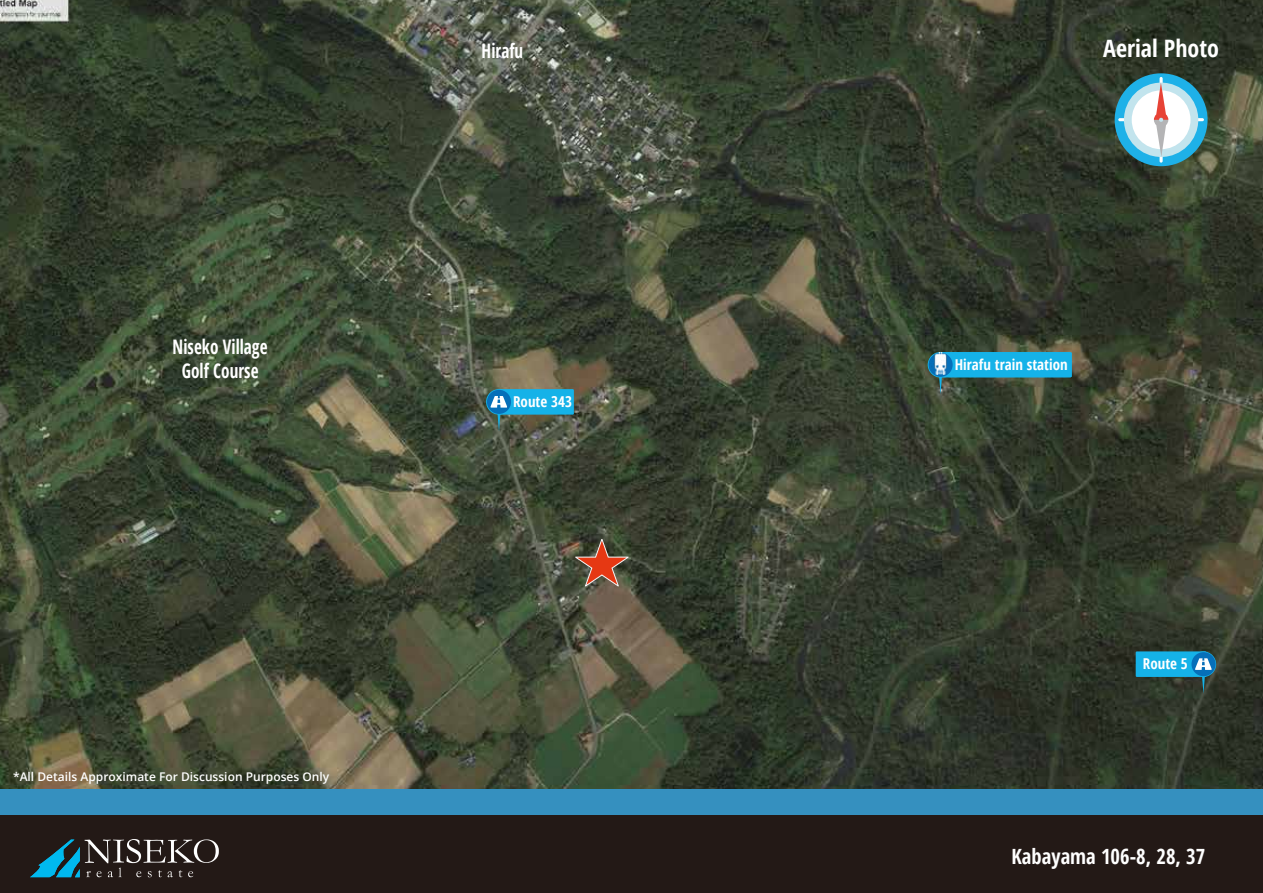
<style>
.page{position:relative;width:1263px;height:893px;background:#fff}
.page>*{position:absolute;margin:0;border:0;box-sizing:border-box;transform-origin:0 0}
.t1{font:52.5px "Koz Go Pr 6 N";color:#e63813;scale:1.07 1}
.t2{font:700 condensed 24px "Open Sans";color:#fff}
.t3{font:700 condensed 21px "Open Sans";color:#fff}
.t4{font:700 condensed 19.95px/24px "Open Sans";color:#fff;text-align:center;scale:.86 1}
.t5{font:700 condensed 15px "Open Sans";color:#fff}
.t6{font:600 12px "Open Sans";color:#fff}
</style>
<div class="page">
<img style="left:0;top:0;width:1263px;height:789px">
<div style="left:499px;top:389px;width:75px;height:26px;background:#15b2e8"></div>
<svg style="left:486px;top:389px;width:26px;height:26px"></svg>
<div style="left:487px;top:390px;width:24px;height:24px;background:#066fb9;border-radius:50%"></div>
<svg style="left:491px;top:396px;width:16px;height:35px"></svg>
<div style="left:1136px;top:651px;width:70px;height:26px;background:#15b2e8"></div>
<svg style="left:1190px;top:651px;width:26px;height:26px"></svg>
<div style="left:1191px;top:652px;width:24px;height:24px;background:#066fb9;border-radius:50%"></div>
<svg style="left:1195px;top:658px;width:16px;height:36px"></svg>
<svg style="left:575px;top:538px;width:54px;height:49px;background:#545948"></svg>
<svg style="left:938px;top:352px;width:134px;height:42px;background:#26869e"></svg>
<svg style="left:928px;top:353px;width:25px;height:24px"></svg>
<img style="left:929px;top:353px;width:22px;height:22px">
<div style="left:1115px;top:73px;width:92px;height:93px;background:#1eb1e8;border-radius:50%"></div>
<svg style="left:1118px;top:118px;width:6px;height:3px"></svg>
<svg style="left:1198px;top:118px;width:6px;height:3px"></svg>
<div style="left:1124px;top:83px;width:74px;height:74px;background:#c2e4ed;border-radius:50%"></div>
<div style="left:1132px;top:90px;width:58px;height:59px;background:#fff;border-radius:50%"></div>
<svg style="left:1154px;top:77px;width:14px;height:86px"></svg>
<div style="left:0;top:806px;width:1263px;height:87px;background:#231916"></div>
<div style="left:0;top:789px;width:1263px;height:26px;background:#3590bf"></div>
<svg style="left:30px;top:839px;width:189px;height:38px"></svg>
<h3 class="t4" style="left:173px;top:334px;width:112px">Niseko Village<br>Golf Course</h3>
<p class="t6" style="left:13px;top:769px;width:318px">*All Details Approximate For Discussion Purposes Only</p>
<h3 class="t4" style="left:482px;top:38px;width:50px">Hirafu</h3>
<p class="t5" style="left:513px;top:391px;width:60px">Route 343</p>
<h1 class="t1" style="left:574px;top:534px;width:54px">★</h1>
<h2 class="t2" style="left:1103px;top:31px;width:117px">Aerial Photo</h2>
<p class="t5" style="left:955px;top:354px;width:115px">Hirafu train station</p>
<p class="t5" style="left:1143px;top:653px;width:47px">Route 5</p>
<h3 class="t3" style="left:1011px;top:842px;width:195px">Kabayama 106-8, 28, 37</h3>
</div>
